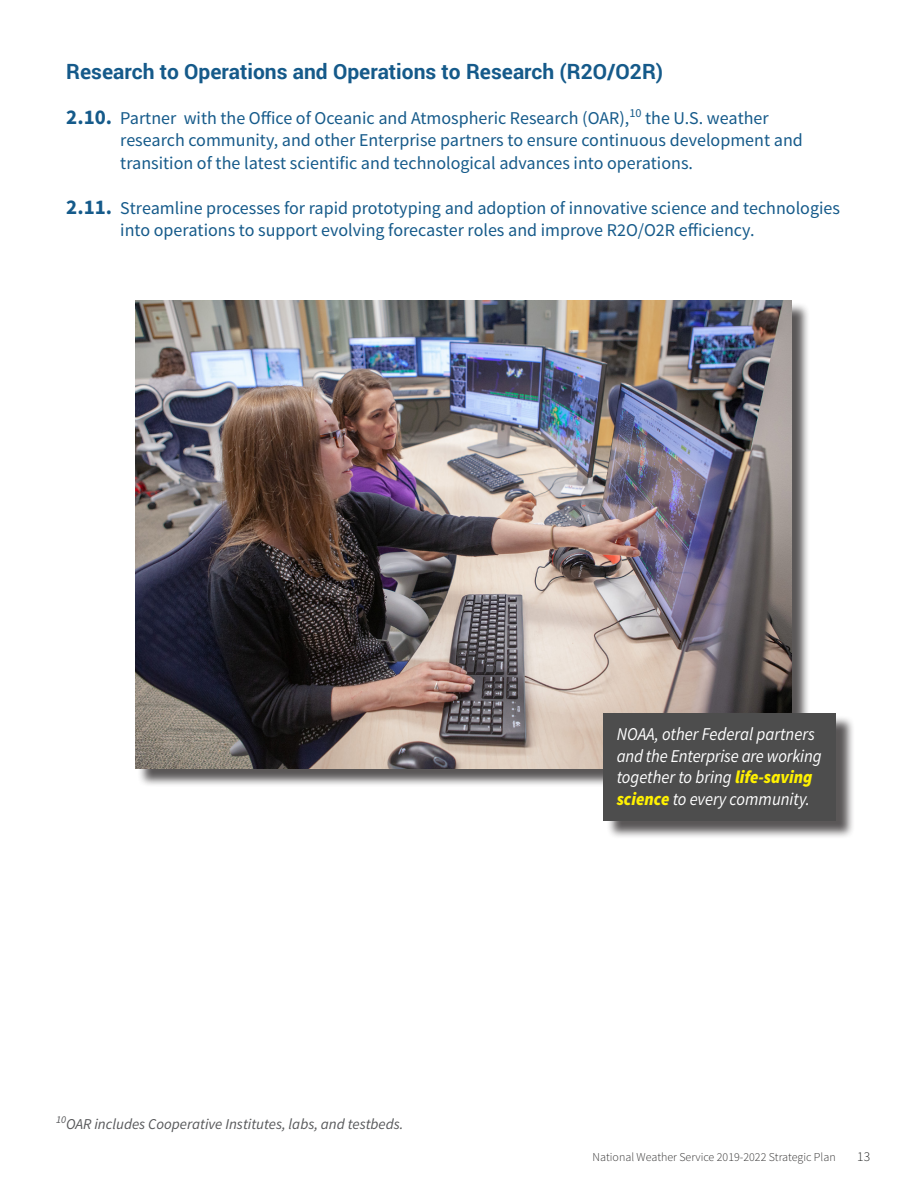
<style>
.page{position:relative;width:918px;height:1188px;background:#fff}
.page>*{position:absolute;margin:0;border:0;box-sizing:border-box;transform-origin:0 0}
.subtitle{font:700 21px "Roboto";color:#155a8a}
.subtitle-2{font:18px/22.5px "Source Sans Pro";color:#155a8a}
.t1{font:italic 18px "Source Sans Pro";color:#fff;scale:.93 1}
.t2{font:italic 15px "Source Sans Pro";color:#57585a}
.table_first_row{font:300 13.5px "Source Sans Pro";color:#262727}
.table_first_row-2{font:300 12px "Source Sans Pro";color:#353434}
.s1{font-weight:700;font-size:21px}
.s2{font-weight:900;color:#fff101}
</style>
<div class="page">
<div style="left:138px;top:302px;width:672px;height:485px;background:#231f20;opacity:.75"></div>
<img style="left:135px;top:300px;width:656px;height:469px">
<div style="left:606px;top:715px;width:249px;height:124px;background:#231f20;opacity:.75"></div>
<div style="left:604px;top:713px;width:232px;height:108px;background:#4d4d4d"></div>
<p class="subtitle" style="left:66px;top:56px;width:598px">Research to Operations and Operations to Research (R2O/O2R)</p>
<p class="subtitle-2" style="left:120px;top:107px;width:684px;text-indent:-54px"><span class="s1">2.10.</span> Partner with the Office of Oceanic and Atmospheric Research (OAR),<sup>10</sup> the U.S. weather research community, and other Enterprise partners to ensure continuous development and</p>
<p class="subtitle-2" style="left:120px;top:152px;width:574px">transition of the latest scientific and technological advances into operations.</p>
<p class="subtitle-2" style="left:120px;top:197px;width:721px;text-indent:-54px"><span class="s1">2.11.</span> Streamline processes for rapid prototyping and adoption of innovative science and technologies into operations to support evolving forecaster roles and improve R2O/O2R efficiency.</p>
<p class="t2" style="left:56px;top:1115px;width:349px"><sup>10</sup>OAR includes Cooperative Institutes, labs, and testbeds.</p>
<p class="t1" style="left:617px;top:723px;width:214px">NOAA, other Federal partners</p>
<p class="t1" style="left:617px;top:745px;width:222px">and the Enterprise are working</p>
<p class="t1" style="left:617px;top:766px;width:212px">together to bring <span class="s2">life-saving</span></p>
<p class="t1" style="left:617px;top:788px;width:209px"><span class="s2">science</span> to every community.</p>
<p class="table_first_row-2" style="left:593px;top:1150px;width:245px">National Weather Service 2019-2022 Strategic Plan</p>
<p class="table_first_row" style="left:857px;top:1148px;width:14px">13</p>
</div>
